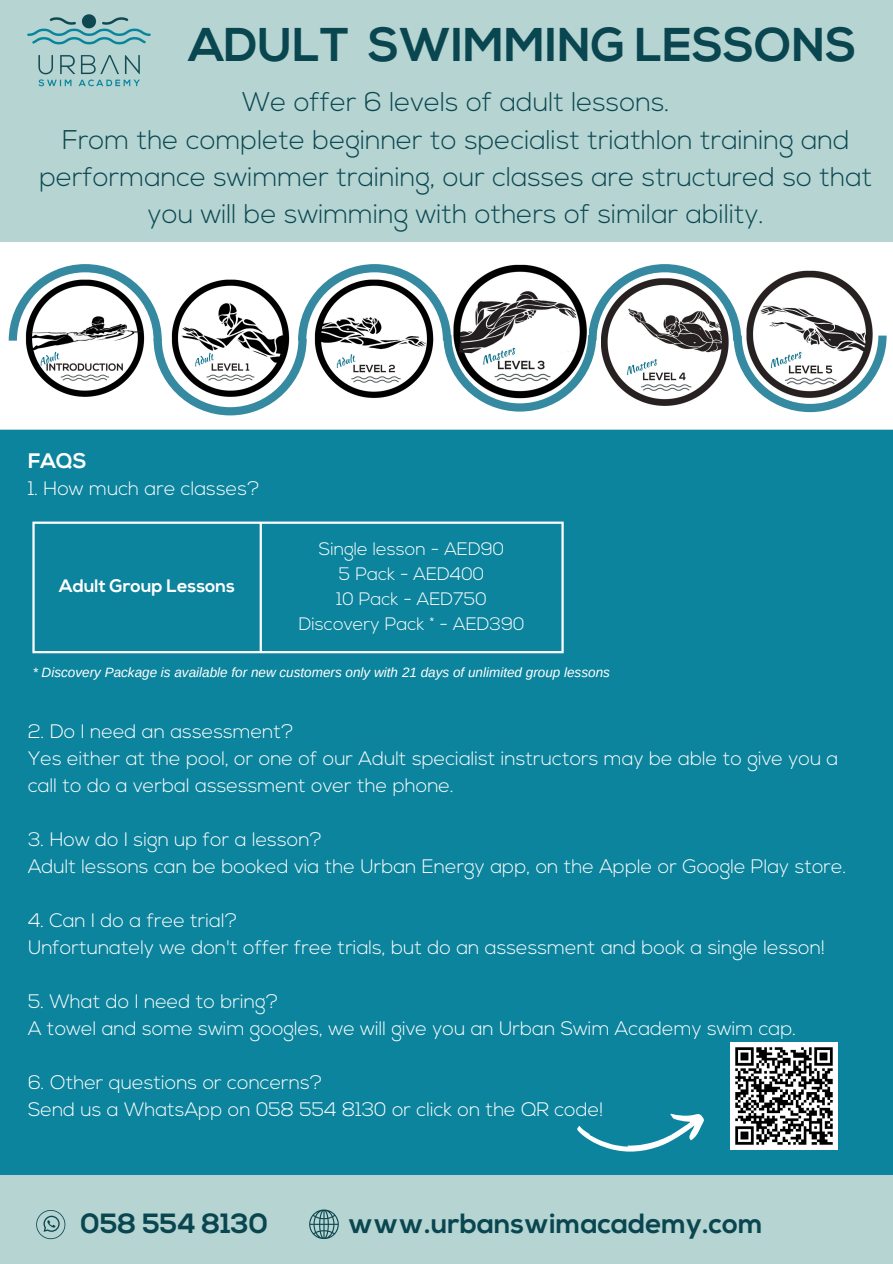
<style>
.page{position:relative;width:893px;height:1264px;background:#fff}
.page>*{position:absolute;margin:0;border:0;box-sizing:border-box;transform-origin:0 0}
.t1{font:700 47.25px "Nexa";color:#0a4650}
.t2{font:700 27.75px "Nexa";color:#0a4650}
.t3{font:300 27px/37.2px "Nexa";color:#0a4650;text-align:center}
.t4{font:700 21px "Nexa";color:#fff}
.t5{font:300 19.5px/27px "Nexa";color:#fff}
.t6{font:300 18px "Nexa";color:#fff}
.t7{font:700 18px "Nexa";color:#fff}
.t8{font:italic 13.5px "Arimo";color:#fff}
</style>
<div class="page">
<div style="left:0;top:0;width:892px;height:1263px;background:#b5d4d2"></div>
<div style="left:0;top:430px;width:892px;height:744px;background:#0c849d"></div>
<img style="left:27px;top:14px;width:124px;height:73px">
<hr style="left:32px;top:524px;width:3px;height:127px;background:#fff">
<hr style="left:259px;top:524px;width:3px;height:127px;background:#fff">
<hr style="left:561px;top:524px;width:2px;height:127px;background:#fff">
<hr style="left:32px;top:521px;width:531px;height:3px;background:#fff">
<hr style="left:32px;top:651px;width:531px;height:2px;background:#fff">
<svg style="left:309px;top:1209px;width:29px;height:29px"></svg>
<svg style="left:36px;top:1210px;width:29px;height:29px"></svg>
<div style="left:0;top:242px;width:892px;height:186px;background:#fff"></div>
<svg style="left:9px;top:264px;width:877px;height:151px"></svg>
<img style="left:730px;top:1042px;width:107px;height:107px">
<svg style="left:577px;top:1113px;width:127px;height:39px"></svg>
<h3 class="t1" style="left:189px;top:26px;width:669px">ADULT SWIMMING LESSONS</h3>
<p class="t3" style="left:39px;top:86px;width:834px">We offer 6 levels of adult lessons.<br>From the complete beginner to specialist triathlon training and performance swimmer training, our classes are structured so that you will be swimming with others of similar ability.</p>
<h1 class="t4" style="left:28px;top:452px;width:60px">FAQS</h1>
<h1 class="t5" style="left:28px;top:476px;width:233px">1. How much are classes?</h1>
<p class="t7" style="left:59px;top:579px;width:177px">Adult Group Lessons</p>
<p class="t6" style="left:319px;top:542px;width:187px">Single lesson - AED90</p>
<p class="t6" style="left:339px;top:566px;width:147px">5 Pack - AED400</p>
<p class="t6" style="left:336px;top:591px;width:152px">10 Pack - AED750</p>
<p class="t6" style="left:299px;top:616px;width:227px">Discovery Pack * - AED390</p>
<p class="t8" style="left:33px;top:664px;width:578px">* Discovery Package is available for new customers only with 21 days of unlimited group lessons</p>
<h2 class="t5" style="left:28px;top:719px;width:811px">2. Do I need an assessment?<br>Yes either at the pool, or one of our Adult specialist instructors may be able to give you a call to do a verbal assessment over the phone.</h2>
<p class="t5" style="left:28px;top:827px;width:819px">3. How do I sign up for a lesson?<br>Adult lessons can be booked via the Urban Energy app, on the Apple or Google Play store.</p>
<p class="t5" style="left:28px;top:908px;width:798px">4. Can I do a free trial?<br>Unfortunately we don't offer free trials, but do an assessment and book a single lesson!</p>
<p class="t5" style="left:28px;top:989px;width:769px">5. What do I need to bring?<br>A towel and some swim googles, we will give you an Urban Swim Academy swim cap.</p>
<p class="t5" style="left:28px;top:1070px;width:576px">6. Other questions or concerns?<br>Send us a WhatsApp on 058 554 8130 or click on the QR code!</p>
<p class="t2" style="left:81px;top:1212px;width:189px">058 554 8130</p>
<p class="t2" style="left:348px;top:1212px;width:416px">www.urbanswimacademy.com</p>
</div>
